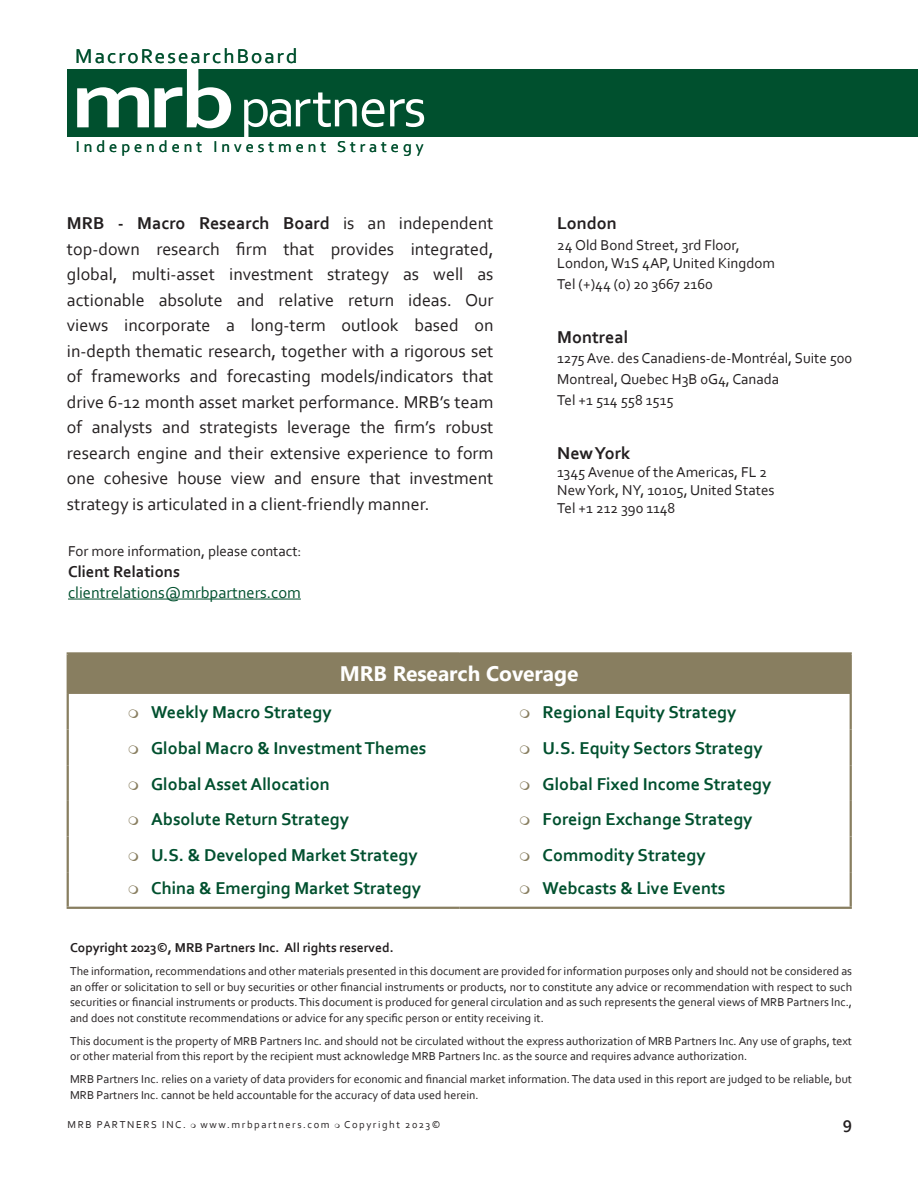
<style>
.page{position:relative;width:918px;height:1188px;background:#fff}
.page>*{position:absolute;margin:0;border:0;box-sizing:border-box;transform-origin:0 0}
.t1{font:57.3px "Corbel";letter-spacing:-.03em;color:#fff}
.Bullet_1{font:700 21px "Segoe UI";color:#fff}
.t2{font:21px "Corbel";letter-spacing:.1em;color:#00502e}
.service_header{font:18px/25.5px "Corbel";color:#231f20;text-align:justify}
.Bullet{font:700 18px "Corbel";color:#00502e}
.Bullet-2{font:700 18px "Corbel";color:#00502f}
.Body{font:700 18px "Corbel";color:#231f20}
.Body-2{font:16.5px/21px "Corbel";color:#00502e}
.Body-3{font:16.5px "Corbel";letter-spacing:.24em;color:#00502e}
.t3{font:600 16.5px "Segoe UI";color:#231f20}
.Body-4{font:15px/18px "Corbel";color:#231f20}
.Body-5{font:700 13.5px "Corbel";color:#231f20}
.Body-6{font:12px/15.8px "Corbel";color:#231f20}
.t4{font:10.5px "Corbel";letter-spacing:.15em;color:#231f20}
.s1{font-weight:700;font-size:82.5px}
.s2{font-weight:700}
.s3{font-weight:700;color:#231f20}
</style>
<div class="page">
<div style="left:68px;top:70px;width:850px;height:67px;background:#00502e"></div>
<hr style="left:68px;top:599px;width:233px;height:1px;background:#00502e">
<div style="left:68px;top:653px;width:783px;height:41px;background:#887e60"></div>
<svg style="left:69px;top:730px;width:781px;height:177px"></svg>
<hr style="left:67px;top:652px;width:392px;height:3px;background:#887e60">
<hr style="left:67px;top:655px;width:2px;height:39px;background:#887e60">
<hr style="left:459px;top:652px;width:393px;height:3px;background:#887e60">
<hr style="left:850px;top:655px;width:2px;height:39px;background:#887e60">
<hr style="left:67px;top:907px;width:392px;height:2px;background:#887e60">
<hr style="left:459px;top:907px;width:393px;height:2px;background:#887e60">
<hr style="left:67px;top:694px;width:2px;height:36px;background:#887e60">
<hr style="left:850px;top:694px;width:2px;height:36px;background:#887e60">
<hr style="left:67px;top:730px;width:2px;height:35px;background:#887e60">
<hr style="left:850px;top:730px;width:2px;height:35px;background:#887e60">
<hr style="left:67px;top:765px;width:2px;height:36px;background:#887e60">
<hr style="left:850px;top:765px;width:2px;height:36px;background:#887e60">
<hr style="left:67px;top:801px;width:2px;height:36px;background:#887e60">
<hr style="left:850px;top:801px;width:2px;height:36px;background:#887e60">
<hr style="left:67px;top:837px;width:2px;height:35px;background:#887e60">
<hr style="left:850px;top:837px;width:2px;height:35px;background:#887e60">
<hr style="left:67px;top:872px;width:2px;height:35px;background:#887e60">
<hr style="left:850px;top:872px;width:2px;height:35px;background:#887e60">
<svg style="left:129px;top:745px;width:9px;height:9px"></svg>
<svg style="left:520px;top:745px;width:10px;height:9px"></svg>
<svg style="left:129px;top:781px;width:9px;height:9px"></svg>
<svg style="left:520px;top:781px;width:10px;height:9px"></svg>
<svg style="left:129px;top:817px;width:9px;height:8px"></svg>
<svg style="left:520px;top:817px;width:10px;height:8px"></svg>
<svg style="left:129px;top:852px;width:9px;height:9px"></svg>
<svg style="left:520px;top:852px;width:10px;height:9px"></svg>
<svg style="left:129px;top:885px;width:9px;height:9px"></svg>
<svg style="left:520px;top:885px;width:10px;height:9px"></svg>
<p class="t2" style="left:75px;top:43px;width:224px">MacroResearchBoard</p>
<p class="t1" style="left:71px;top:72px;width:357px"><span class="s1">mrb</span>partners</p>
<p class="Body-3" style="left:76px;top:137px;width:349px">Independent Investment Strategy</p>
<p class="service_header" style="left:67px;top:210px;width:428px"><span class="s2">MRB - Macro Research Board</span> is an independent top-down research firm that provides integrated, global, multi-asset investment strategy as well as actionable absolute and relative return ideas. Our views incorporate a long-term outlook based on in-depth thematic research, together with a rigorous set of frameworks and forecasting models/indicators that drive 6-12 month asset market performance. MRB’s team of analysts and strategists leverage the firm’s robust research engine and their extensive experience to form one cohesive house view and ensure that investment strategy is articulated in a client-friendly manner.</p>
<p class="Body-4" style="left:68px;top:541px;width:235px">For more information, please contact:</p>
<p class="Body-2" style="left:68px;top:560px;width:234px"><span class="s3">Client Relations </span>clientrelations@mrbpartners.com</p>
<p class="Body" style="left:557px;top:212px;width:61px">London</p>
<p class="Body-4" style="left:557px;top:236px;width:219px">24 Old Bond Street, 3rd Floor,<br>London, W1S 4AP, United Kingdom</p>
<p class="Body-4" style="left:557px;top:274px;width:157px">Tel (+)44 (0) 20 3667 2160</p>
<p class="Body" style="left:557px;top:326px;width:72px">Montreal</p>
<p class="Body-4" style="left:557px;top:349px;width:296px">1275 Ave. des Canadiens-de-Montréal, Suite 500</p>
<p class="Body-4" style="left:557px;top:370px;width:223px">Montreal, Quebec H3B 0G4, Canada</p>
<p class="Body-4" style="left:557px;top:391px;width:118px">Tel +1 514 558 1515</p>
<p class="Body" style="left:557px;top:442px;width:75px">New York</p>
<p class="Body-4" style="left:557px;top:463px;width:219px">1345 Avenue of the Americas, FL 2<br>New York, NY, 10105, United States<br>Tel +1 212 390 1148</p>
<p class="Bullet_1" style="left:340px;top:654px;width:240px">MRB Research Coverage</p>
<p class="Bullet" style="left:151px;top:701px;width:182px">Weekly Macro Strategy</p>
<p class="Bullet" style="left:543px;top:701px;width:195px">Regional Equity Strategy</p>
<p class="Bullet" style="left:151px;top:737px;width:277px">Global Macro &amp; Investment Themes</p>
<p class="Bullet" style="left:543px;top:737px;width:222px">U.S. Equity Sectors Strategy</p>
<p class="Bullet" style="left:151px;top:773px;width:180px">Global Asset Allocation</p>
<p class="Bullet" style="left:543px;top:773px;width:230px">Global Fixed Income Strategy</p>
<p class="Bullet" style="left:151px;top:808px;width:199px">Absolute Return Strategy</p>
<p class="Bullet" style="left:543px;top:808px;width:211px">Foreign Exchange Strategy</p>
<p class="Bullet-2" style="left:151px;top:844px;width:268px">U.S. &amp; Developed Market Strategy</p>
<p class="Bullet" style="left:543px;top:844px;width:164px">Commodity Strategy</p>
<p class="Bullet" style="left:151px;top:877px;width:271px">China &amp; Emerging Market Strategy</p>
<p class="Bullet" style="left:543px;top:877px;width:184px">Webcasts &amp; Live Events</p>
<p class="Body-5" style="left:70px;top:940px;width:325px">Copyright 2023©, MRB Partners Inc. All rights reserved.</p>
<p class="Body-6" style="left:70px;top:963px;width:784px;text-align:justify">The information, recommendations and other materials presented in this document are provided for information purposes only and should not be considered as an offer or solicitation to sell or buy securities or other financial instruments or products, nor to constitute any advice or recommendation with respect to such securities or financial instruments or products. This document is produced for general circulation and as such represents the general views of MRB Partners Inc., and does not constitute recommendations or advice for any specific person or entity receiving it.</p>
<p class="Body-6" style="left:70px;top:1033px;width:784px">This document is the property of MRB Partners Inc. and should not be circulated without the express authorization of MRB Partners Inc. Any use of graphs, text or other material from this report by the recipient must acknowledge MRB Partners Inc. as the source and requires advance authorization.</p>
<p class="Body-6" style="left:70px;top:1071px;width:784px">MRB Partners Inc. relies on a variety of data providers for economic and financial market information. The data used in this report are judged to be reliable, but<br>MRB Partners Inc. cannot be held accountable for the accuracy of data used herein.</p>
<p class="t4" style="left:68px;top:1118px;width:120px">MRB PARTNERS INC.</p>
<p class="t4" style="left:200px;top:1118px;width:131px">www.mrbpartners.com</p>
<p class="t4" style="left:344px;top:1118px;width:98px">Copyright 2023©</p>
<p class="t3" style="left:843px;top:1111px;width:11px">9</p>
</div>
